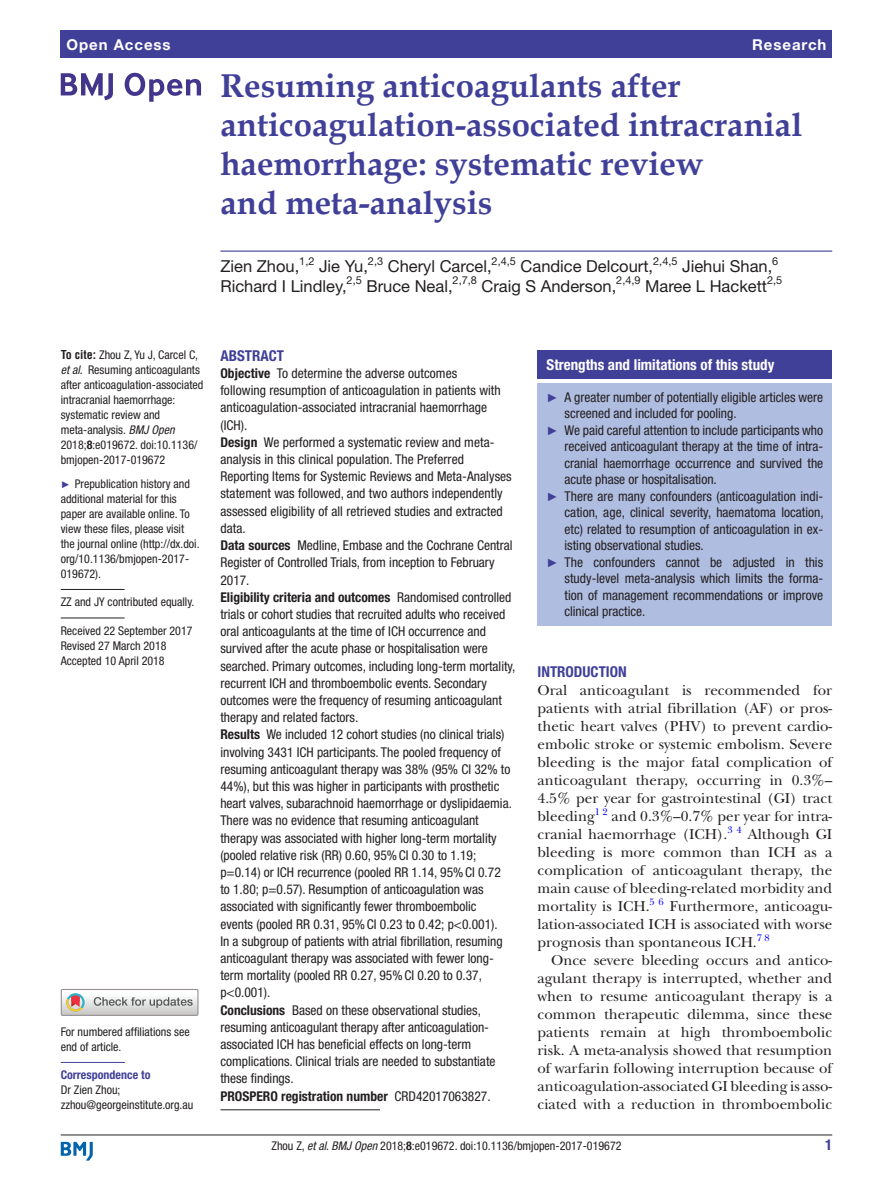
<style>
.page{position:relative;width:893px;height:1191px;background:#fff}
.page>*{position:absolute;margin:0;border:0;box-sizing:border-box;transform-origin:0 0}
.t1{font:700 33px/39px "Book Antiqua";color:#414099}
.t2{font:16.5px "Helvetica Neue LT Std";color:#231f20}
.t3{font:15px/18px "New Baskerville";color:#231f20;text-align:justify}
.t4{font:700 condensed 15px "Helvetica Neue LT Std";color:#fff}
.t5{font:700 condensed 15px "Helvetica Neue LT Std";color:#414099}
.t6{font:700 15px "Helvetica Neue LT Std";letter-spacing:.065em;color:#fff}
.t7{font:condensed 13.5px/17.2px "Helvetica Neue LT Std";color:#231f20}
.t8{font:condensed 12px/15px "Helvetica Neue LT Std";color:#231f20}
.t9{font:700 condensed 12px "Helvetica Neue LT Std";color:#414099}
.t10{font:10.95px "Helvetica Neue LT Std";color:#231f20}
.t11{font:9.9px "New Baskerville";color:#00f}
.s1{font-family:"Helvetica LT Std";font-weight:700}
.s2{font-style:italic}
.s3{font-weight:700}
.s4{font-family:"Arial";font-stretch:normal;font-size:9.75px;color:#414099}
.s5{font-family:"Arial";font-stretch:normal;font-size:12px;color:#414099}
</style>
<div class="page">
<hr style="left:61px;top:1134px;width:771px;height:1px;background:#231f20">
<svg style="left:61px;top:1141px;width:32px;height:19px"></svg>
<div style="left:61px;top:31px;width:771px;height:27px;background:#414099"></div>
<hr style="left:220px;top:250px;width:612px;height:2px;background:#414099">
<hr style="left:61px;top:589px;width:64px;height:1px;background:#231f20">
<hr style="left:61px;top:617px;width:64px;height:1px;background:#231f20">
<hr style="left:61px;top:1062px;width:64px;height:1px;background:#414099">
<svg style="left:61px;top:73px;width:52px;height:27px"></svg>
<svg style="left:125px;top:73px;width:76px;height:29px"></svg>
<div style="left:61px;top:989px;width:138px;height:27px;border:1px solid #969090"></div>
<svg style="left:61px;top:989px;width:137px;height:26px"></svg>
<hr style="left:220px;top:1109px;width:160px;height:1px;background:#231f20">
<div style="left:538px;top:350px;width:294px;height:29px;background:#414099"></div>
<div style="left:538px;top:383px;width:294px;height:242px;background:#afbde1"></div>
<p class="t6" style="left:66px;top:35px;width:106px">Open Access</p>
<p class="t6" style="left:752px;top:35px;width:76px">Research</p>
<h1 class="t1" style="left:220px;top:66px;width:583px">Resuming anticoagulants after anticoagulation-associated intracranial haemorrhage: systematic review<br>and meta-analysis</h1>
<p class="t2" style="left:220px;top:257px;width:80px">Zien Zhou,</p>
<p class="t10" style="left:299px;top:254px;width:17px">1,2</p>
<p class="t2" style="left:319px;top:257px;width:50px">Jie Yu,</p>
<p class="t10" style="left:368px;top:254px;width:17px">2,3</p>
<p class="t2" style="left:388px;top:257px;width:105px">Cheryl Carcel,</p>
<p class="t10" style="left:492px;top:254px;width:26px">2,4,5</p>
<p class="t2" style="left:521px;top:257px;width:134px">Candice Delcourt,</p>
<p class="t10" style="left:653px;top:254px;width:26px">2,4,5</p>
<p class="t2" style="left:682px;top:257px;width:92px">Jiehui Shan,</p>
<p class="t10" style="left:772px;top:254px;width:8px">6</p>
<p class="t2" style="left:220px;top:276px;width:128px">Richard I Lindley,</p>
<p class="t10" style="left:347px;top:274px;width:17px">2,5</p>
<p class="t2" style="left:366px;top:276px;width:88px">Bruce Neal,</p>
<p class="t10" style="left:453px;top:274px;width:26px">2,7,8</p>
<p class="t2" style="left:481px;top:276px;width:136px">Craig S Anderson,</p>
<p class="t10" style="left:616px;top:274px;width:26px">2,4,9</p>
<p class="t2" style="left:645px;top:276px;width:123px">Maree L Hackett</p>
<p class="t10" style="left:767px;top:274px;width:17px">2,5</p>
<p class="t8" style="left:61px;top:347px;width:144px"><span class="s1">To cite:</span> Zhou Z, Yu J, Carcel C, <span class="s2">et al</span>. Resuming anticoagulants after anticoagulation-associated intracranial haemorrhage: systematic review and meta-analysis. <span class="s2">BMJ Open<br></span>2018;<span class="s3">8</span>:e019672. doi:10.1136/ bmjopen-2017-019672</p>
<p class="t8" style="left:61px;top:476px;width:140px"><span class="s4">►</span> Prepublication history and additional material for this paper are available online. To view these files, please visit the journal online (http://dx.doi. org/10.1136/bmjopen-2017-<br>019672).</p>
<p class="t8" style="left:61px;top:594px;width:135px">ZZ and JY contributed equally.</p>
<p class="t8" style="left:61px;top:623px;width:133px">Received 22 September 2017<br>Revised 27 March 2018<br>Accepted 10 April 2018</p>
<p class="t8" style="left:61px;top:1024px;width:130px">For numbered affiliations see end of article.</p>
<p class="t9" style="left:61px;top:1067px;width:91px">Correspondence to</p>
<p class="t8" style="left:61px;top:1082px;width:134px">Dr Zien Zhou; zzhou@georgeinstitute.org.au</p>
<p class="t5" style="left:220px;top:346px;width:65px">Abstract</p>
<p class="t7" style="left:220px;top:364px;width:297px"><span class="s3">Objective</span> To determine the adverse outcomes<br>following resumption of anticoagulation in patients with anticoagulation-associated intracranial haemorrhage (ICH).<br><span class="s3">Design</span> We performed a systematic review and meta&shy;analysis in this clinical population. The Preferred Reporting Items for Systemic Reviews and Meta-Analyses statement was followed, and two authors independently assessed eligibility of all retrieved studies and extracted data.<br><span class="s3">Data sources</span> Medline, Embase and the Cochrane Central Register of Controlled Trials, from inception to February 2017.<br><span class="s3">Eligibility criteria and outcomes</span> Randomised controlled trials or cohort studies that recruited adults who received oral anticoagulants at the time of ICH occurrence and survived after the acute phase or hospitalisation were searched. Primary outcomes, including long-term mortality, recurrent ICH and thromboembolic events. Secondary outcomes were the frequency of resuming anticoagulant therapy and related factors.<br><span class="s3">Results</span> We included 12 cohort studies (no clinical trials) involving 3431 ICH participants. The pooled frequency of resuming anticoagulant therapy was 38% (95% CI 32% to 44%), but this was higher in participants with prosthetic heart valves, subarachnoid haemorrhage or dyslipidaemia.<br>There was no evidence that resuming anticoagulant therapy was associated with higher long-term mortality (pooled relative risk (RR) 0.60, 95%CI 0.30 to 1.19; p=0.14) or ICH recurrence (pooled RR 1.14, 95%CI 0.72<br>to 1.80; p=0.57). Resumption of anticoagulation was associated with significantly fewer thromboembolic<br>events (pooled RR 0.31, 95%CI 0.23 to 0.42; p&lt;0.001).<br>In a subgroup of patients with atrial fibrillation, resuming anticoagulant therapy was associated with fewer long&shy;term mortality (pooled RR 0.27, 95%CI 0.20 to 0.37, p&lt;0.001).<br><span class="s3">Conclusions</span> Based on these observational studies, resuming anticoagulant therapy after anticoagulation&shy;associated ICH has beneficial effects on long-term complications. Clinical trials are needed to substantiate these findings.<br><span class="s3">PROSPERO registration number</span> CRD42017063827.</p>
<p class="t4" style="left:547px;top:355px;width:229px">Strengths and limitations of this study</p>
<p class="t7" style="left:547px;top:388px;width:278px"><span class="s5">►</span> A greater number of potentially eligible articles were</p>
<p class="t7" style="left:565px;top:404px;width:174px">screened and included for pooling.</p>
<p class="t7" style="left:547px;top:421px;width:278px"><span class="s5">►</span> We paid careful attention to include participants who</p>
<p class="t7" style="left:565px;top:437px;width:260px">received anticoagulant therapy at the time of intra-</p>
<p class="t7" style="left:565px;top:454px;width:260px">cranial haemorrhage occurrence and survived the</p>
<p class="t7" style="left:565px;top:470px;width:154px">acute phase or hospitalisation.</p>
<p class="t7" style="left:547px;top:487px;width:278px"><span class="s5">►</span> There are many confounders (anticoagulation indi-</p>
<p class="t7" style="left:565px;top:503px;width:261px">cation, age, clinical severity, haematoma location,</p>
<p class="t7" style="left:565px;top:520px;width:260px">etc) related to resumption of anticoagulation in ex-</p>
<p class="t7" style="left:565px;top:536px;width:141px">isting observational studies.</p>
<p class="t7" style="left:547px;top:553px;width:278px"><span class="s5">►</span> The confounders cannot be adjusted in this</p>
<p class="t7" style="left:565px;top:569px;width:260px">study-level meta-analysis which limits the forma-</p>
<p class="t7" style="left:565px;top:586px;width:260px">tion of management recommendations or improve</p>
<p class="t7" style="left:565px;top:602px;width:82px">clinical practice.</p>
<p class="t5" style="left:538px;top:663px;width:91px">Introduction</p>
<p class="t3" style="left:538px;top:681px;width:296px">Oral anticoagulant is recommended for patients with atrial fibrillation (AF) or pros&shy;thetic heart valves (PHV) to prevent cardio&shy;embolic stroke or systemic embolism. Severe bleeding is the major fatal complication of anticoagulant therapy, occurring in 0.3%– 4.5% per year for gastrointestinal (GI) tract bleeding</p>
<p class="t11" style="left:595px;top:805px;width:14px">1 2</p>
<p class="t3" style="left:538px;top:807px;width:296px;text-indent:74px">and 0.3%–0.7% per year for intra&shy;cranial haemorrhage (ICH).</p>
<p class="t11" style="left:727px;top:823px;width:16px">3 4</p>
<p class="t3" style="left:538px;top:825px;width:296px;text-indent:210px">Although GI bleeding is more common than ICH as a complication of anticoagulant therapy, the main cause of bleeding-related morbidity and mortality is ICH.</p>
<p class="t11" style="left:650px;top:895px;width:16px">5 6</p>
<p class="t3" style="left:538px;top:897px;width:296px;text-indent:132px">Furthermore, anticoagu&shy;lation-associated ICH is associated with worse prognosis than spontaneous ICH.</p>
<p class="t11" style="left:757px;top:931px;width:14px">7 8</p>
<p class="t3" style="left:538px;top:951px;width:296px;text-indent:14px">Once severe bleeding occurs and antico&shy;agulant therapy is interrupted, whether and when to resume anticoagulant therapy is a common therapeutic dilemma, since these patients remain at high thromboembolic risk. A meta-analysis showed that resumption of warfarin following interruption because of anticoagulation-associated GI bleeding is asso&shy;ciated with a reduction in thromboembolic</p>
<p class="t8" style="left:271px;top:1137px;width:352px">Zhou Z, <span class="s2">et al</span>. <span class="s2">BMJ Open</span> 2018;<span class="s3">8</span>:e019672. doi:10.1136/bmjopen-2017-019672</p>
<p class="t5" style="left:825px;top:1135px;width:9px">1</p>
</div>
